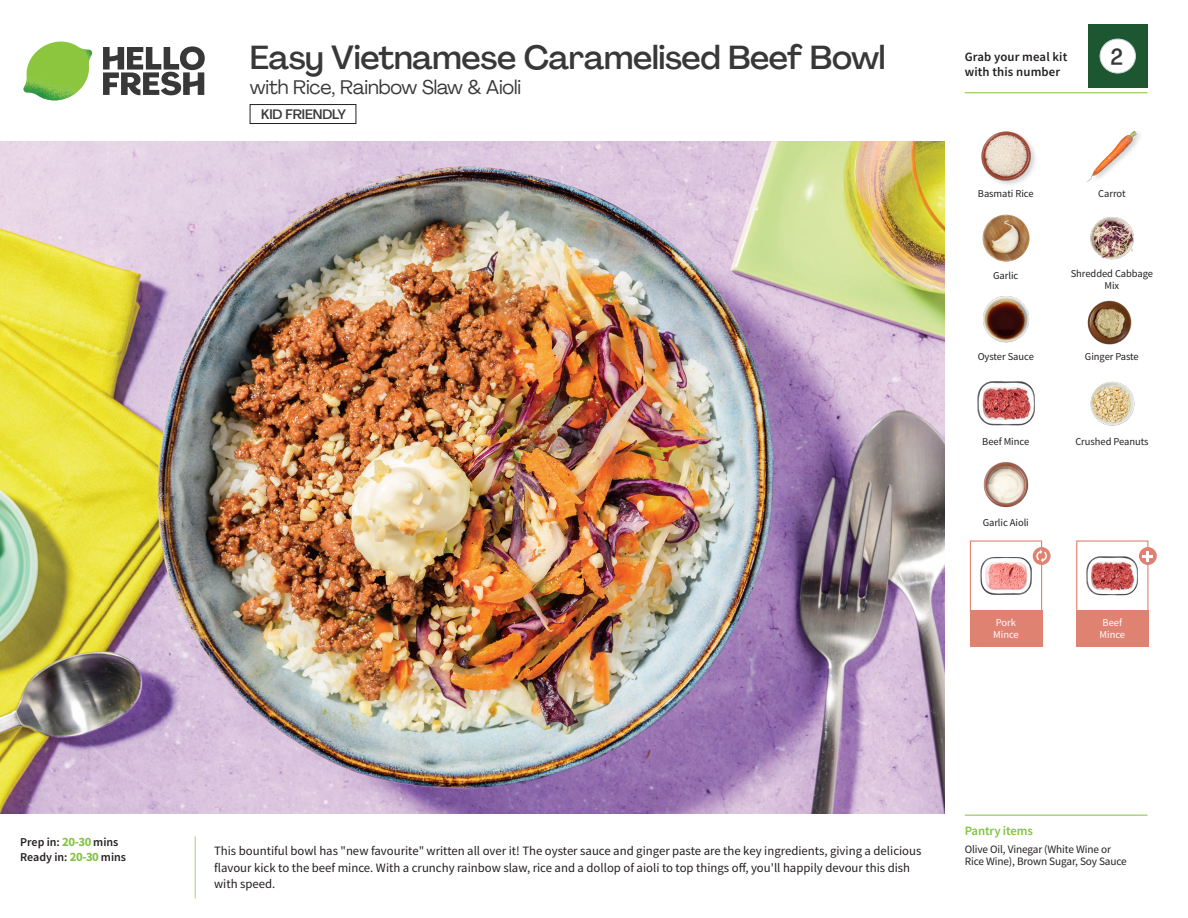
<style>
.page{position:relative;width:1188px;height:918px;background:#fff}
.page>*{position:absolute;margin:0;border:0;box-sizing:border-box;transform-origin:0 0}
._15_Titel_UK{font:500 33px "Agrandir";letter-spacing:-.01em;color:#383839}
.t1{font:500 22.8px "Agrandir";color:#231f20;scale:.94 1}
._002_Label_Nr{font:500 22.8px "Agrandir";color:#383839;scale:.94 1}
._15_Titel_UK-2{font:19.5px "Agrandir";letter-spacing:-.01em;color:#383839}
.t2{font:500 13.5px "Agrandir";letter-spacing:-.01em;color:#383839}
.Step_6_Text_AU{font:12.75px/16.5px "Source Sans Pro";color:#231f20}
.t3{font:600 12.75px "Source Sans Pro";letter-spacing:.01em;color:#231f20}
._04_Headers_Front{font:600 12.75px "Source Sans Pro";letter-spacing:-.01em;color:#81c340}
._04_Intro{font:600 12px "Source Sans Pro";color:#231f20}
._05_Pantry{font:11.25px/12px "Source Sans Pro";letter-spacing:-.01em;color:#231f20}
._18_FRONT_ingredients{font:10.5px/12px "Source Sans Pro";letter-spacing:-.005em;color:#231f20;text-align:center}
._18_FRONT_ingredients-2{font:10.5px/12px "Source Sans Pro";letter-spacing:-.005em;color:#fff}
.s1{font-weight:700;font-size:12.75px;color:#81c340}
</style>
<div class="page">
<svg style="left:103px;top:46px;width:102px;height:49px"></svg>
<img style="left:23px;top:42px;width:69px;height:59px">
<img style="left:0;top:142px;width:945px;height:672px">
<div style="left:1076px;top:540px;width:72px;height:73px;border:1px solid #df8272"></div>
<div style="left:1076px;top:610px;width:72px;height:37px;background:#df8272"></div>
<div style="left:970px;top:610px;width:72px;height:37px;background:#df8272"></div>
<img style="left:1086px;top:556px;width:51px;height:40px">
<div style="left:970px;top:540px;width:72px;height:73px;border:1px solid #df8272"></div>
<img style="left:981px;top:557px;width:51px;height:38px">
<svg style="left:1139px;top:547px;width:18px;height:18px"></svg>
<svg style="left:1143px;top:551px;width:10px;height:10px"></svg>
<div style="left:1033px;top:547px;width:18px;height:18px;background:#df8272;border-radius:50%"></div>
<svg style="left:1036px;top:550px;width:11px;height:12px"></svg>
<img style="left:983px;top:296px;width:47px;height:47px">
<img style="left:977px;top:381px;width:57px;height:45px">
<img style="left:1087px;top:300px;width:45px;height:45px">
<img style="left:1090px;top:381px;width:45px;height:45px">
<img style="left:1090px;top:216px;width:44px;height:44px">
<img style="left:982px;top:214px;width:48px;height:48px">
<div style="left:980px;top:130px;width:58px;height:58px;background:#231f20;opacity:.2"></div>
<img style="left:980px;top:130px;width:53px;height:53px">
<img style="left:1086px;top:130px;width:54px;height:52px">
<img style="left:983px;top:462px;width:46px;height:46px">
<hr style="left:965px;top:815px;width:183px;height:1px;background:#81c340">
<hr style="left:965px;top:92px;width:183px;height:1px;background:#81c340">
<div style="left:1088px;top:24px;width:60px;height:64px;background:#1d5732"></div>
<div style="left:1100px;top:39px;width:35px;height:34px;background:#fff;border-radius:50%"></div>
<div style="left:1100px;top:39px;width:36px;height:34px;border:1px solid #d1d2d4;border-radius:50%"></div>
<div style="left:250px;top:104px;width:106px;height:20px;border:1px solid #231f20"></div>
<p class="_04_Intro" style="left:20px;top:834px;width:100px">Prep in: <span class="s1">20-30</span> mins</p>
<p class="_04_Intro" style="left:20px;top:849px;width:107px">Ready in: <span class="s1">20-30</span> mins</p>
<p class="_15_Titel_UK" style="left:250px;top:37px;width:637px">Easy Vietnamese Caramelised Beef Bowl</p>
<p class="_15_Titel_UK-2" style="left:250px;top:75px;width:273px">with Rice, Rainbow Slaw &amp; Aioli</p>
<p class="t2" style="left:261px;top:106px;width:86px">KID FRIENDLY</p>
<p class="t1" style="left:1104px;top:43px;width:31px">40</p>
<p class="t3" style="left:965px;top:48px;width:104px">Grab your meal kit</p>
<p class="_002_Label_Nr" style="left:1110px;top:43px;width:15px">2</p>
<p class="t3" style="left:965px;top:63px;width:97px">with this number</p>
<p class="_18_FRONT_ingredients" style="left:978px;top:188px;width:57px">Basmati Rice</p>
<p class="_18_FRONT_ingredients" style="left:1098px;top:188px;width:29px">Carrot</p>
<p class="_18_FRONT_ingredients" style="left:993px;top:270px;width:27px">Garlic</p>
<p class="_18_FRONT_ingredients" style="left:1071px;top:267px;width:84px">Shredded Cabbage<br>Mix</p>
<p class="_18_FRONT_ingredients" style="left:978px;top:351px;width:58px">Oyster Sauce</p>
<p class="_18_FRONT_ingredients" style="left:1085px;top:351px;width:55px">Ginger Paste</p>
<p class="_18_FRONT_ingredients" style="left:982px;top:435px;width:48px">Beef Mince</p>
<p class="_18_FRONT_ingredients" style="left:983px;top:516px;width:48px">Garlic Aioli</p>
<p class="_18_FRONT_ingredients-2" style="left:993px;top:617px;width:27px">Pork<br>Mince</p>
<p class="_18_FRONT_ingredients" style="left:1075px;top:435px;width:75px">Crushed Peanuts</p>
<p class="_18_FRONT_ingredients-2" style="left:1100px;top:617px;width:27px">Beef<br>Mince</p>
<p class="Step_6_Text_AU" style="left:214px;top:843px;width:709px">This bountiful bowl has "new favourite" written all over it! The oyster sauce and ginger paste are the key ingredients, giving a delicious flavour kick to the beef mince. With a crunchy rainbow slaw, rice and a dollop of aioli to top things off, you'll happily devour this dish with speed.</p>
<p class="_04_Headers_Front" style="left:965px;top:822px;width:70px">Pantry items</p>
<p class="_05_Pantry" style="left:965px;top:843px;width:164px">Olive Oil, Vinegar (White Wine or<br>Rice Wine), Brown Sugar, Soy Sauce</p>
</div>
